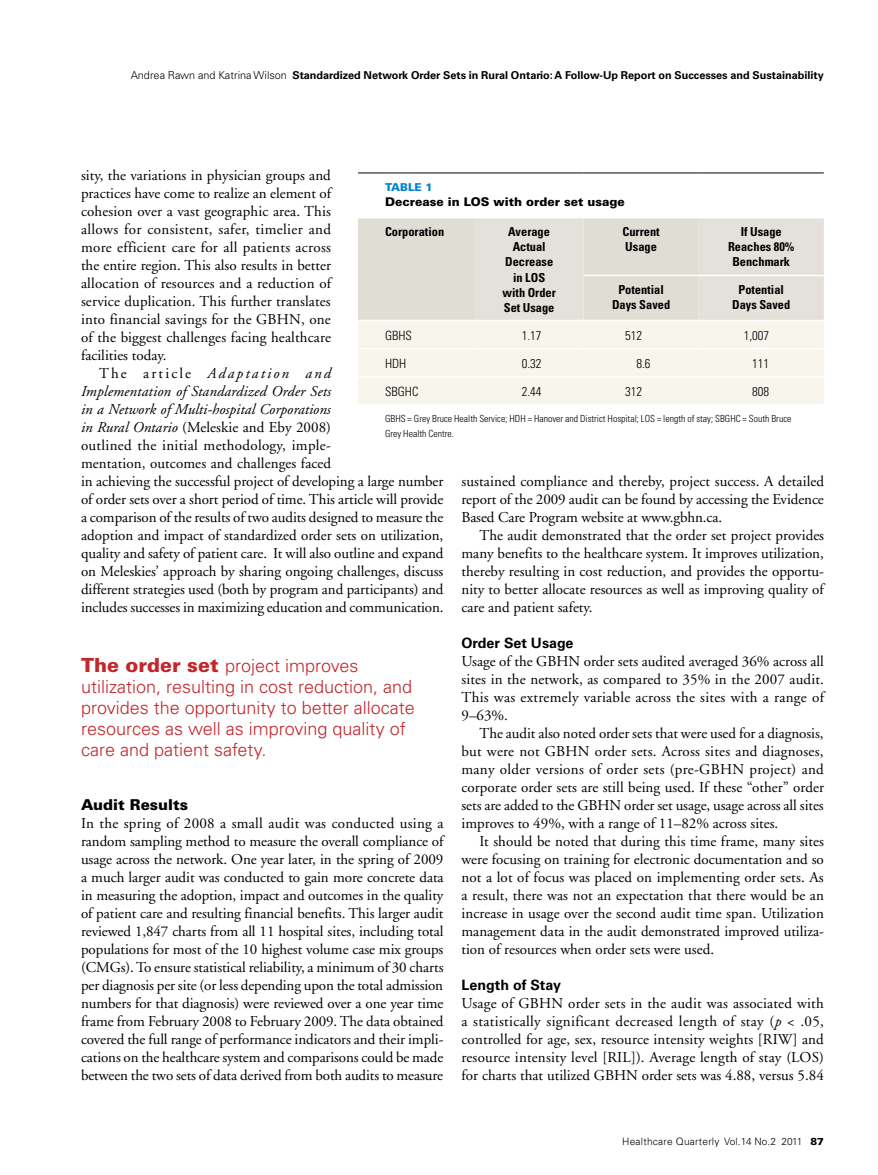
<style>
.page{position:relative;width:878px;height:1175px;background:#fff}
.page>*{position:absolute;margin:0;border:0;box-sizing:border-box;transform-origin:0 0}
.t1{font:300 18px/21px "Univers";color:#c1272d}
.t2{font:15px/18px "Adobe Garamond";letter-spacing:-.005em;color:#000;text-align:justify}
.t3{font:900 15px "Univers";color:#000}
.t4{font:700 14.25px "Univers";color:#000}
.t5{font:300 condensed 12.75px "Univers";color:#000}
.t6{font:700 condensed 12.3px/15px "Univers";color:#000;text-align:center}
.t7{font:900 12px "Univers";color:#000}
.t8{font:700 10.8px "Univers";color:#000}
.t9{font:900 10.8px "Univers";color:#0083ca}
.t10{font:300 10.2px "Univers";letter-spacing:.025em;color:#000}
.t11{font:300 condensed 9.75px/15px "Univers";color:#000}
.s1{font-weight:300}
.s2{font-style:italic}
.s3{font-weight:900;font-size:19.5px}
.s4{font-weight:900}
</style>
<div class="page">
<svg style="left:358px;top:218px;width:465px;height:186px;background:#ebe8e0"></svg>
<hr style="left:583px;top:275px;width:115px;height:1px;background:#fff">
<hr style="left:698px;top:275px;width:125px;height:1px;background:#fff">
<hr style="left:358px;top:320px;width:117px;height:1px;background:#fff">
<hr style="left:475px;top:320px;width:108px;height:1px;background:#fff">
<hr style="left:583px;top:320px;width:115px;height:1px;background:#fff">
<hr style="left:698px;top:320px;width:125px;height:1px;background:#fff">
<hr style="left:358px;top:348px;width:117px;height:1px;background:#fff">
<hr style="left:475px;top:348px;width:108px;height:1px;background:#fff">
<hr style="left:583px;top:348px;width:115px;height:1px;background:#fff">
<hr style="left:698px;top:348px;width:125px;height:1px;background:#fff">
<hr style="left:358px;top:376px;width:117px;height:1px;background:#fff">
<hr style="left:475px;top:376px;width:108px;height:1px;background:#fff">
<hr style="left:583px;top:376px;width:115px;height:1px;background:#fff">
<hr style="left:698px;top:376px;width:125px;height:1px;background:#fff">
<hr style="left:358px;top:172px;width:117px;height:1px;background:#000">
<hr style="left:475px;top:172px;width:108px;height:1px;background:#000">
<hr style="left:583px;top:172px;width:115px;height:1px;background:#000">
<hr style="left:698px;top:172px;width:125px;height:1px;background:#000">
<p class="t8" style="left:131px;top:69px;width:694px"><span class="s1">Andrea Rawn and Katrina Wilson</span> Standardized Network Order Sets in Rural Ontario: A Follow-Up Report on Successes and Sustainability</p>
<p class="t2" style="left:81px;top:167px;width:252px">sity, the variations in physician groups and practices have come to realize an element of cohesion over a vast geographic area. This allows for consistent, safer, timelier and more efficient care for all patients across the entire region. This also results in better allocation of resources and a reduction of service duplication. This further translates into financial savings for the GBHN, one of the biggest challenges facing healthcare facilities today.</p>
<p class="t2" style="left:81px;top:365px;width:364px;text-align:left;text-indent:18px">The article <span class="s2">Adaptation and<br>Implementation of Standardized Order Sets<br>in a Network of Multi-hospital Corporations<br>in Rural Ontario</span> (Meleskie and Eby 2008)<br>outlined the initial methodology, imple-<br>mentation, outcomes and challenges faced<br>in achieving the successful project of developing a large number of order sets over a short period of time. This article will provide a comparison of the results of two audits designed to measure the adoption and impact of standardized order sets on utilization, quality and safety of patient care. It will also outline and expand on Meleskies’ approach by sharing ongoing challenges, discuss different strategies used (both by program and participants) and includes successes in maximizing education and communication.</p>
<p class="t9" style="left:385px;top:180px;width:15px">Tabl</p>
<p class="t9" style="left:414px;top:180px;width:20px">e 1</p>
<p class="t7" style="left:385px;top:194px;width:241px">Decrease in LOS with order set usage</p>
<p class="t6" style="left:385px;top:224px;width:61px">Corporation</p>
<p class="t6" style="left:502px;top:224px;width:55px">Average<br>Actual<br>Decrease in LOS with Order<br>Set Usage</p>
<p class="t6" style="left:622px;top:224px;width:39px;text-align:left">Current<br>Usage</p>
<p class="t6" style="left:728px;top:224px;width:68px">If Usage<br>Reaches 80%<br>Benchmark</p>
<p class="t6" style="left:612px;top:282px;width:60px">Potential<br>Days Saved</p>
<p class="t6" style="left:732px;top:282px;width:60px">Potential<br>Days Saved</p>
<p class="t5" style="left:385px;top:327px;width:28px">GBHS</p>
<p class="t5" style="left:521px;top:327px;width:21px">1.17</p>
<p class="t5" style="left:625px;top:327px;width:18px">512</p>
<p class="t5" style="left:743px;top:327px;width:27px">1,007</p>
<p class="t5" style="left:385px;top:355px;width:23px">HDH</p>
<p class="t5" style="left:521px;top:355px;width:21px">0.32</p>
<p class="t5" style="left:636px;top:355px;width:16px">8.6</p>
<p class="t5" style="left:752px;top:355px;width:18px">111</p>
<p class="t5" style="left:385px;top:384px;width:35px">SBGHC</p>
<p class="t5" style="left:521px;top:384px;width:21px">2.44</p>
<p class="t5" style="left:625px;top:384px;width:18px">312</p>
<p class="t5" style="left:752px;top:384px;width:18px">808</p>
<p class="t11" style="left:385px;top:410px;width:408px">GBHS = Grey Bruce Health Service; HDH = Hanover and District Hospital; LOS = length of stay; SBGHC = South Bruce<br>Grey Health Centre.</p>
<p class="t2" style="left:461px;top:473px;width:364px">sustained compliance and thereby, project success. A detailed report of the 2009 audit can be found by accessing the Evidence Based Care Program website at www.gbhn.ca.</p>
<p class="t2" style="left:461px;top:527px;width:364px;text-indent:18px">The audit demonstrated that the order set project provides many benefits to the healthcare system. It improves utilization, thereby resulting in cost reduction, and provides the opportu&shy;nity to better allocate resources as well as improving quality of care and patient safety.</p>
<p class="t4" style="left:461px;top:635px;width:113px">Order Set Usage</p>
<p class="t2" style="left:461px;top:653px;width:364px">Usage of the GBHN order sets audited averaged 36% across all sites in the network, as compared to 35% in the 2007 audit.<br>This was extremely variable across the sites with a range of 9–63%.</p>
<p class="t2" style="left:461px;top:725px;width:364px;text-indent:18px">The audit also noted order sets that were used for a diagnosis, but were not GBHN order sets. Across sites and diagnoses, many older versions of order sets (pre-GBHN project) and corporate order sets are still being used. If these “other” order sets are added to the GBHN order set usage, usage across all sites improves to 49%, with a range of 11–82% across sites.</p>
<p class="t2" style="left:461px;top:833px;width:364px;text-indent:18px">It should be noted that during this time frame, many sites were focusing on training for electronic documentation and so not a lot of focus was placed on implementing order sets. As a result, there was not an expectation that there would be an increase in usage over the second audit time span. Utilization management data in the audit demonstrated improved utiliza&shy;tion of resources when order sets were used.</p>
<p class="t4" style="left:461px;top:977px;width:101px">Length of Stay</p>
<p class="t2" style="left:461px;top:995px;width:364px">Usage of GBHN order sets in the audit was associated with a statistically significant decreased length of stay (<span class="s2">p</span> &lt; .05, controlled for age, sex, resource intensity weights [RIW] and resource intensity level [RIL]). Average length of stay (LOS) for charts that utilized GBHN order sets was 4.88, versus 5.84</p>
<p class="t1" style="left:81px;top:655px;width:335px"><span class="s3">The order set</span> project improves utilization, resulting in cost reduction, and provides the opportunity to better allocate resources as well as improving quality of care and patient safety.</p>
<p class="t3" style="left:81px;top:795px;width:109px">Audit Results</p>
<p class="t2" style="left:81px;top:815px;width:364px">In the spring of 2008 a small audit was conducted using a random sampling method to measure the overall compliance of usage across the network. One year later, in the spring of 2009 a much larger audit was conducted to gain more concrete data in measuring the adoption, impact and outcomes in the quality of patient care and resulting financial benefits. This larger audit reviewed 1,847 charts from all 11 hospital sites, including total populations for most of the 10 highest volume case mix groups (CMGs). To ensure statistical reliability, a minimum of 30 charts per diagnosis per site (or less depending upon the total admission numbers for that diagnosis) were reviewed over a one year time frame from February 2008 to February 2009. The data obtained covered the full range of performance indicators and their impli&shy;cations on the healthcare system and comparisons could be made between the two sets of data derived from both audits to measure</p>
<p class="t10" style="left:622px;top:1134px;width:203px">Healthcare Quarterly Vol.14 No.2 2011 <span class="s4">87</span></p>
</div>
